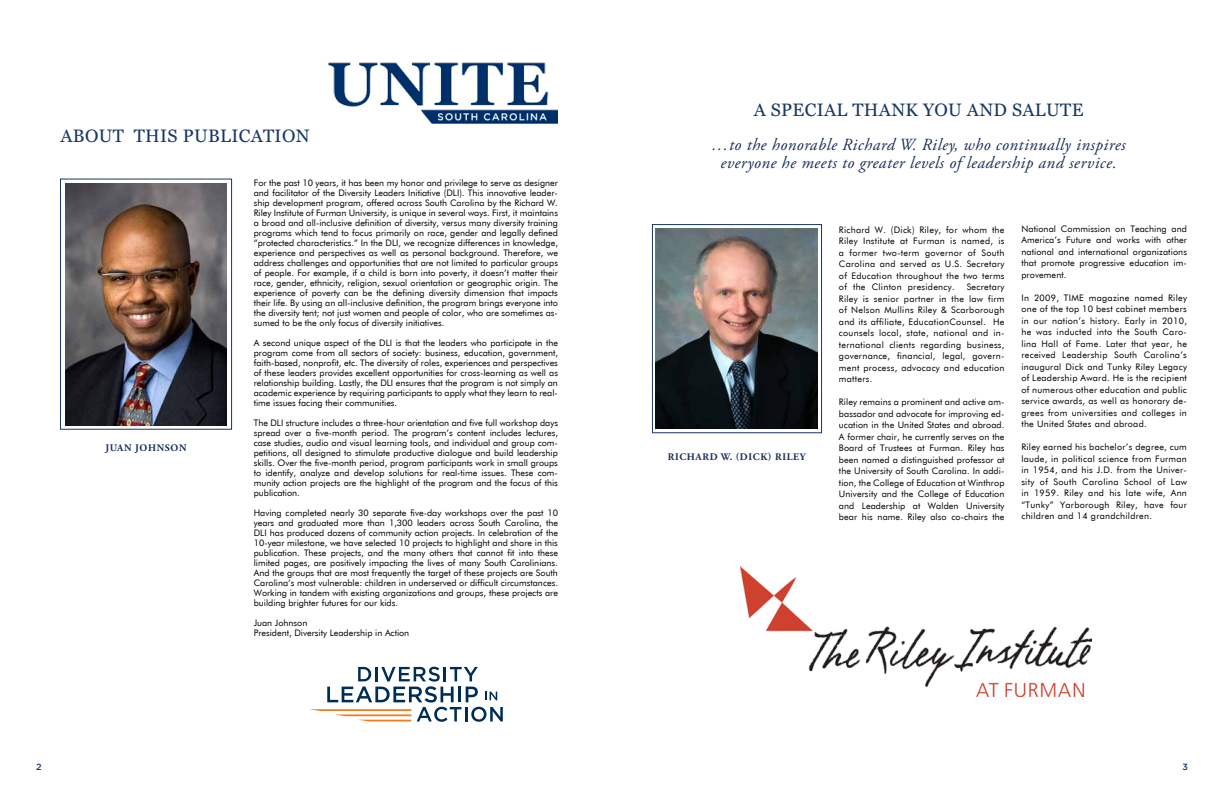
<style>
.page{position:relative;width:1224px;height:792px;background:#fff}
.page>*{position:absolute;margin:0;border:0;box-sizing:border-box;transform-origin:0 0}
.t1{font:18px "Georgia";letter-spacing:.02em;color:#173764}
.t2{font:italic 17px/18px "Adobe Garamond Pro";letter-spacing:.03em;color:#182f59;text-align:center}
.t3{font:700 10px "Adobe Garamond Pro";letter-spacing:.065em;color:#182f59}
.t4{font:9px/11.5px "Futura BT";letter-spacing:.01em;color:#000;text-align:justify}
.t5{font:500 9px "Gotham";color:#173764}
</style>
<div class="page">
<img style="left:65px;top:183px;width:161px;height:242px">
<img style="left:327px;top:62px;width:231px;height:62px">
<div style="left:60px;top:179px;width:172px;height:250px;border:1px solid #173764"></div>
<img style="left:656px;top:228px;width:162px;height:200px">
<img style="left:741px;top:566px;width:351px;height:131px">
<div style="left:652px;top:224px;width:170px;height:209px;border:1px solid #173764"></div>
<svg style="left:309px;top:667px;width:194px;height:55px"></svg>
<h1 class="t1" style="left:60px;top:126px;width:251px">ABOUT THIS PUBLICATION</h1>
<p class="t3" style="left:105px;top:442px;width:83px">JUAN JOHNSON</p>
<p class="t4" style="left:254px;top:177px;width:306px;line-height:10px">For the past 10 years, it has been my honor and privilege to serve as designer and facilitator of the Diversity Leaders Initiative (DLI). This innovative leader&shy;ship development program, offered across South Carolina by the Richard W.<br>Riley Institute of Furman University, is unique in several ways. First, it maintains a broad and all-inclusive definition of diversity, versus many diversity training programs which tend to focus primarily on race, gender and legally defined “protected characteristics.” In the DLI, we recognize differences in knowledge, experience and perspectives as well as personal background. Therefore, we address challenges and opportunities that are not limited to particular groups of people. For example, if a child is born into poverty, it doesn’t matter their race, gender, ethnicity, religion, sexual orientation or geographic origin. The experience of poverty can be the defining diversity dimension that impacts their life. By using an all-inclusive definition, the program brings everyone into the diversity tent; not just women and people of color, who are sometimes as&shy;sumed to be the only focus of diversity initiatives.</p>
<p class="t4" style="left:254px;top:337px;width:306px;line-height:10px">A second unique aspect of the DLI is that the leaders who participate in the program come from all sectors of society: business, education, government, faith-based, nonprofit, etc. The diversity of roles, experiences and perspectives of these leaders provides excellent opportunities for cross-learning as well as relationship building. Lastly, the DLI ensures that the program is not simply an academic experience by requiring participants to apply what they learn to real&shy;time issues facing their communities.</p>
<p class="t4" style="left:254px;top:417px;width:306px;line-height:10px">The DLI structure includes a three-hour orientation and five full workshop days spread over a five-month period. The program’s content includes lectures, case studies, audio and visual learning tools, and individual and group com&shy;petitions, all designed to stimulate productive dialogue and build leadership skills. Over the five-month period, program participants work in small groups to identify, analyze and develop solutions for real-time issues. These com&shy;munity action projects are the highlight of the program and the focus of this publication.</p>
<p class="t4" style="left:254px;top:507px;width:306px;line-height:10px">Having completed nearly 30 separate five-day workshops over the past 10 years and graduated more than 1,300 leaders across South Carolina, the DLI has produced dozens of community action projects. In celebration of the 10-year milestone, we have selected 10 projects to highlight and share in this publication. These projects, and the many others that cannot fit into these limited pages, are positively impacting the lives of many South Carolinians.<br>And the groups that are most frequently the target of these projects are South Carolina’s most vulnerable: children in underserved or difficult circumstances.<br>Working in tandem with existing organizations and groups, these projects are building brighter futures for our kids.</p>
<p class="t4" style="left:254px;top:617px;width:157px;line-height:10px">Juan Johnson<br>President, Diversity Leadership in Action</p>
<h1 class="t1" style="left:754px;top:100px;width:331px">A SPECIAL THANK YOU AND SALUTE</h1>
<h2 class="t2" style="left:712px;top:136px;width:415px">…to the honorable Richard W. Riley, who continually inspires everyone he meets to greater levels of leadership and service.</h2>
<p class="t3" style="left:668px;top:451px;width:28px">RICHAR</p>
<p class="t3" style="left:710px;top:451px;width:97px">D W. (DICK) RILEY</p>
<p class="t4" style="left:839px;top:224px;width:167px">Richard W. (Dick) Riley, for whom the Riley Institute at Furman is named, is a former two-term governor of South Carolina and served as U.S. Secretary of Education throughout the two terms of the Clinton presidency.</p>
<p class="t4" style="left:839px;top:281px;width:167px;text-indent:128px">Secretary Riley is senior partner in the law firm of Nelson Mullins Riley &amp; Scarborough and its affiliate, EducationCounsel. He counsels local, state, national and in&shy;ternational clients regarding business, governance, financial, legal, govern&shy;ment process, advocacy and education matters.</p>
<p class="t4" style="left:839px;top:396px;width:167px">Riley remains a prominent and active am&shy;bassador and advocate for improving ed&shy;ucation in the United States and abroad.<br>A former chair, he currently serves on the Board of Trustees at Furman. Riley has been named a distinguished professor at the University of South Carolina. In addi&shy;tion, the College of Education at Winthrop University and the College of Education and Leadership at Walden University bear his name. Riley also co-chairs the</p>
<p class="t4" style="left:1021px;top:223px;width:167px">National Commission on Teaching and America’s Future and works with other national and international organizations that promote progressive education im&shy;provement.</p>
<p class="t4" style="left:1021px;top:292px;width:167px">In 2009, TIME magazine named Riley one of the top 10 best cabinet members in our nation’s history. Early in 2010, he was inducted into the South Caro&shy;lina Hall of Fame. Later that year, he received Leadership South Carolina’s inaugural Dick and Tunky Riley Legacy of Leadership Award. He is the recipient of numerous other education and public service awards, as well as honorary de&shy;grees from universities and colleges in the United States and abroad.</p>
<p class="t4" style="left:1021px;top:441px;width:167px">Riley earned his bachelor’s degree, cum laude, in political science from Furman in 1954, and his J.D. from the Univer&shy;sity of South Carolina School of Law in 1959. Riley and his late wife, Ann “Tunky” Yarborough Riley, have four children and 14 grandchildren.</p>
<p class="t5" style="left:36px;top:761px;width:7px">2</p>
<p class="t5" style="left:1182px;top:761px;width:7px">3</p>
</div>
